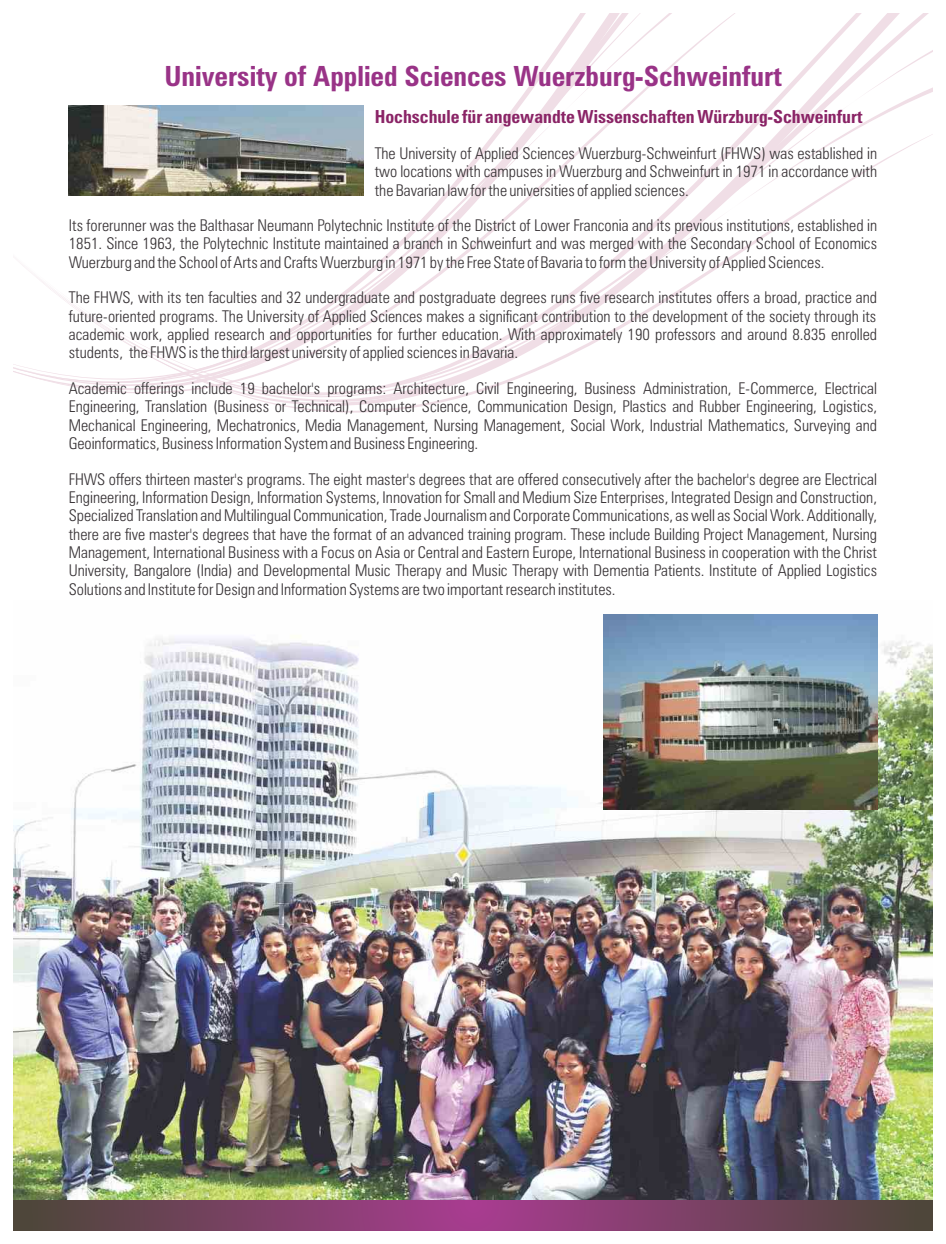
<style>
.page{position:relative;width:946px;height:1244px;background:#fff}
.page>*{position:absolute;margin:0;border:0;box-sizing:border-box;transform-origin:0 0}
.t1{font:700 condensed 27.75px "Zurich BT";color:#993387}
.t2{font:700 condensed 18px "Zurich BT";color:#8a2466}
.t3{font:300 condensed 16.2px/18.3px "Zurich BT";color:#383336;text-align:justify}
</style>
<div class="page">
<svg style="left:265px;top:14px;width:646px;height:399px"></svg>
<svg style="left:628px;top:14px;width:123px;height:385px"></svg>
<svg style="left:14px;top:14px;width:614px;height:388px"></svg>
<img style="left:14px;top:614px;width:918px;height:586px">
<svg style="left:14px;top:1200px;width:918px;height:30px;background:#794163"></svg>
<img style="left:604px;top:614px;width:273px;height:195px">
<img style="left:69px;top:106px;width:295px;height:89px">
<h1 class="t1" style="left:164px;top:65px;width:619px">University of Applied Sciences Wuerzburg-Schweinfurt</h1>
<p class="t2" style="left:374px;top:109px;width:489px">Hochschule für angewandte Wissenschaften Würzburg-Schweinfurt</p>
<p class="t3" style="left:374px;top:145px;width:504px">The University of Applied Sciences Wuerzburg-Schweinfurt (FHWS) was established in two locations with campuses in Wuerzburg and Schweinfurt in 1971 in accordance with the Bavarian law for the universities of applied sciences.</p>
<p class="t3" style="left:69px;top:218px;width:809px">Its forerunner was the Balthasar Neumann Polytechnic Institute of the District of Lower Franconia and its previous institutions, established in 1851. Since 1963, the Polytechnic Institute maintained a branch in Schweinfurt and was merged with the Secondary School of Economics Wuerzburg and the School of Arts and Crafts Wuerzburg in 1971 by the Free State of Bavaria to form the University of Applied Sciences.</p>
<p class="t3" style="left:69px;top:290px;width:809px">The FHWS, with its ten faculties and 32 undergraduate and postgraduate degrees runs five research institutes offers a broad, practice and future-oriented programs. The University of Applied Sciences makes a significant contribution to the development of the society through its academic work, applied research and opportunities for further education. With approximately 190 professors and around 8.835 enrolled students, the FHWS is the third largest university of applied sciences in Bavaria.</p>
<p class="t3" style="left:69px;top:380px;width:809px">Academic offerings include 19 bachelor's programs: Architecture, Civil Engineering, Business Administration, E-Commerce, Electrical Engineering, Translation (Business or Technical), Computer Science, Communication Design, Plastics and Rubber Engineering, Logistics, Mechanical Engineering, Mechatronics, Media Management, Nursing Management, Social Work, Industrial Mathematics, Surveying and Geoinformatics, Business Information System and Business Engineering.</p>
<p class="t3" style="left:69px;top:471px;width:809px">FHWS offers thirteen master's programs. The eight master's degrees that are offered consecutively after the bachelor's degree are Electrical Engineering, Information Design, Information Systems, Innovation for Small and Medium Size Enterprises, Integrated Design and Construction, Specialized Translation and Multilingual Communication, Trade Journalism and Corporate Communications, as well as Social Work. Additionally, there are five master's degrees that have the format of an advanced training program. These include Building Project Management, Nursing Management, International Business with a Focus on Asia or Central and Eastern Europe, International Business in cooperation with the Christ University, Bangalore (India) and Developmental Music Therapy and Music Therapy with Dementia Patients. Institute of Applied Logistics Solutions and Institute for Design and Information Systems are two important research institutes.</p>
</div>
